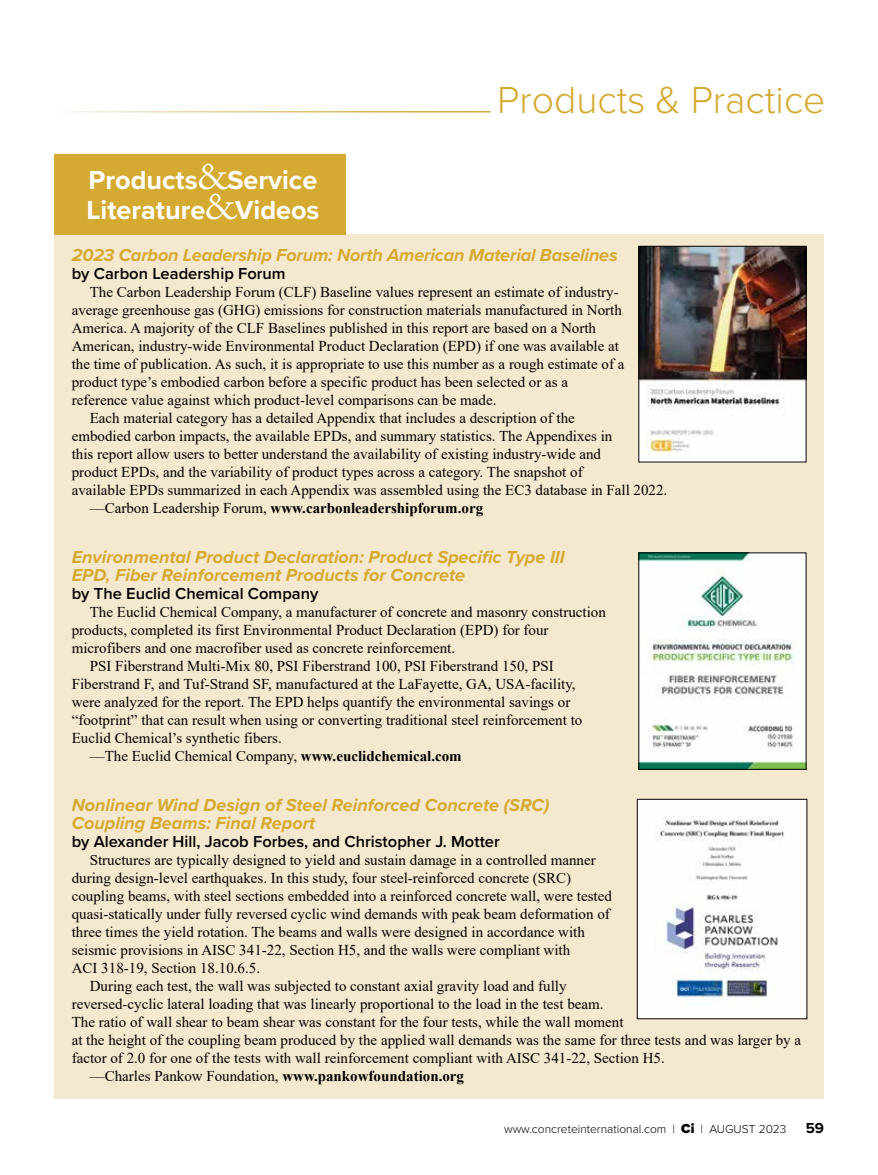
<style>
.page{position:relative;width:878px;height:1175px;background:#fff}
.page>*{position:absolute;margin:0;border:0;box-sizing:border-box;transform-origin:0 0}
.t1{font:300 39px "Proxima Nova";color:#d5aa31}
.t2{font:700 27px/30px "Proxima Nova";color:#fff}
.t3{font:italic 700 18px/18px "Proxima Nova";color:#d5aa31}
.t4{font:600 16.5px "Proxima Nova";color:#000}
.t5{font:15px "Times New Roman";color:#000}
.t6{font:700 15px "Times New Roman";color:#000}
.t7{font:700 15px "Proxima Nova";color:#000}
.t8{font:300 12px "Proxima Nova";color:#000}
.s1{font-family:"Adobe Caslon Pro";font-weight:400;font-size:36px}
.s2{font-weight:400}
.s3{font-weight:700}
.s4{font-weight:900;font-size:13.5px}
</style>
<div class="page">
<div style="left:55px;top:234px;width:769px;height:864px;background:#f4e8cf"></div>
<div style="left:54px;top:154px;width:291px;height:80px;background:#d5aa31"></div>
<img style="left:640px;top:248px;width:164px;height:212px">
<div style="left:638px;top:246px;width:168px;height:216px;border:1px solid #000"></div>
<img style="left:639px;top:801px;width:166px;height:215px">
<div style="left:637px;top:799px;width:170px;height:219px;border:1px solid #000"></div>
<img style="left:640px;top:554px;width:164px;height:213px">
<h2 class="t2" style="left:86px;top:165px;width:234px">Products<span class="s1">&amp;</span>Service<br>Literature<span class="s1">&amp;</span>Videos</h2>
<h1 class="t1" style="left:497px;top:71px;width:329px">Products &amp; Practice</h1>
<p class="t3" style="left:72px;top:246px;width:547px">2023 Carbon Leadership Forum: North American Material Baselines</p>
<p class="t4" style="left:72px;top:261px;width:215px">by Carbon Leadership Forum</p>
<p class="t5" style="left:90px;top:282px;width:530px">The Carbon Leadership Forum (CLF) Baseline values represent an estimate of industry-</p>
<p class="t5" style="left:72px;top:300px;width:551px">average greenhouse gas (GHG) emissions for construction materials manufactured in North</p>
<p class="t5" style="left:72px;top:318px;width:526px">America. A majority of the CLF Baselines published in this report are based on a North</p>
<p class="t5" style="left:72px;top:336px;width:548px">American, industry-wide Environmental Product Declaration (EPD) if one was available at</p>
<p class="t5" style="left:72px;top:354px;width:554px">the time of publication. As such, it is appropriate to use this number as a rough estimate of a</p>
<p class="t5" style="left:72px;top:372px;width:498px">product type’s embodied carbon before a specific product has been selected or as a</p>
<p class="t5" style="left:72px;top:390px;width:426px">reference value against which product-level comparisons can be made.</p>
<p class="t5" style="left:90px;top:408px;width:486px">Each material category has a detailed Appendix that includes a description of the</p>
<p class="t5" style="left:72px;top:426px;width:542px">embodied carbon impacts, the available EPDs, and summary statistics. The Appendixes in</p>
<p class="t5" style="left:72px;top:444px;width:531px">this report allow users to better understand the availability of existing industry-wide and</p>
<p class="t5" style="left:72px;top:462px;width:512px">product EPDs, and the variability of product types across a category. The snapshot of</p>
<p class="t5" style="left:72px;top:480px;width:597px">available EPDs summarized in each Appendix was assembled using the EC3 database in Fall 2022.</p>
<p class="t6" style="left:90px;top:497px;width:395px"><span class="s2">––Carbon Leadership Forum,</span> www.carbonleadershipforum.org</p>
<p class="t3" style="left:72px;top:548px;width:494px">Environmental Product Declaration: Product Specific Type III<br>EPD, Fiber Reinforcement Products for Concrete</p>
<p class="t4" style="left:72px;top:581px;width:248px">by The Euclid Chemical Company</p>
<p class="t5" style="left:90px;top:601px;width:517px">The Euclid Chemical Company, a manufacturer of concrete and masonry construction</p>
<p class="t5" style="left:72px;top:619px;width:478px">products, completed its first Environmental Product Declaration (EPD) for four</p>
<p class="t5" style="left:72px;top:637px;width:385px">microfibers and one macrofiber used as concrete reinforcement.</p>
<p class="t5" style="left:90px;top:655px;width:465px">PSI Fiberstrand Multi-Mix 80, PSI Fiberstrand 100, PSI Fiberstrand 150, PSI</p>
<p class="t5" style="left:72px;top:673px;width:505px">Fiberstrand F, and Tuf-Strand SF, manufactured at the LaFayette, GA, USA-facility,</p>
<p class="t5" style="left:72px;top:691px;width:500px">were analyzed for the report. The EPD helps quantify the environmental savings or</p>
<p class="t5" style="left:72px;top:709px;width:512px">“footprint” that can result when using or converting traditional steel reinforcement to</p>
<p class="t5" style="left:72px;top:727px;width:211px">Euclid Chemical’s synthetic fibers.</p>
<p class="t5" style="left:90px;top:745px;width:373px">––The Euclid Chemical Company, <span class="s3">www.euclidchemical.com</span></p>
<p class="t3" style="left:72px;top:795px;width:479px">Nonlinear Wind Design of Steel Reinforced Concrete (SRC)<br>Coupling Beams: Final Report</p>
<p class="t4" style="left:72px;top:829px;width:429px">by Alexander Hill, Jacob Forbes, and Christopher J. Motter</p>
<p class="t5" style="left:90px;top:849px;width:507px">Structures are typically designed to yield and sustain damage in a controlled manner</p>
<p class="t5" style="left:72px;top:867px;width:501px">during design-level earthquakes. In this study, four steel-reinforced concrete (SRC)</p>
<p class="t5" style="left:72px;top:885px;width:541px">coupling beams, with steel sections embedded into a reinforced concrete wall, were tested</p>
<p class="t5" style="left:72px;top:903px;width:539px">quasi-statically under fully reversed cyclic wind demands with peak beam deformation of</p>
<p class="t5" style="left:72px;top:921px;width:514px">three times the yield rotation. The beams and walls were designed in accordance with</p>
<p class="t5" style="left:72px;top:939px;width:500px">seismic provisions in AISC 341-22, Section H5, and the walls were compliant with</p>
<p class="t5" style="left:72px;top:957px;width:190px">ACI 318-19, Section 18.10.6.5.</p>
<p class="t5" style="left:90px;top:975px;width:478px">During each test, the wall was subjected to constant axial gravity load and fully</p>
<p class="t5" style="left:72px;top:993px;width:533px">reversed-cyclic lateral loading that was linearly proportional to the load in the test beam.</p>
<p class="t5" style="left:72px;top:1011px;width:553px">The ratio of wall shear to beam shear was constant for the four tests, while the wall moment</p>
<p class="t5" style="left:72px;top:1029px;width:731px">at the height of the coupling beam produced by the applied wall demands was the same for three tests and was larger by a</p>
<p class="t5" style="left:72px;top:1047px;width:594px">factor of 2.0 for one of the tests with wall reinforcement compliant with AISC 341-22, Section H5.</p>
<p class="t5" style="left:90px;top:1065px;width:376px">––Charles Pankow Foundation, <span class="s3">www.pankowfoundation.org</span></p>
<p class="t8" style="left:504px;top:1119px;width:284px">www.concreteinternational.com | <span class="s4">Ci</span> | AUGUST 2023</p>
<p class="t7" style="left:805px;top:1116px;width:20px">59</p>
</div>
